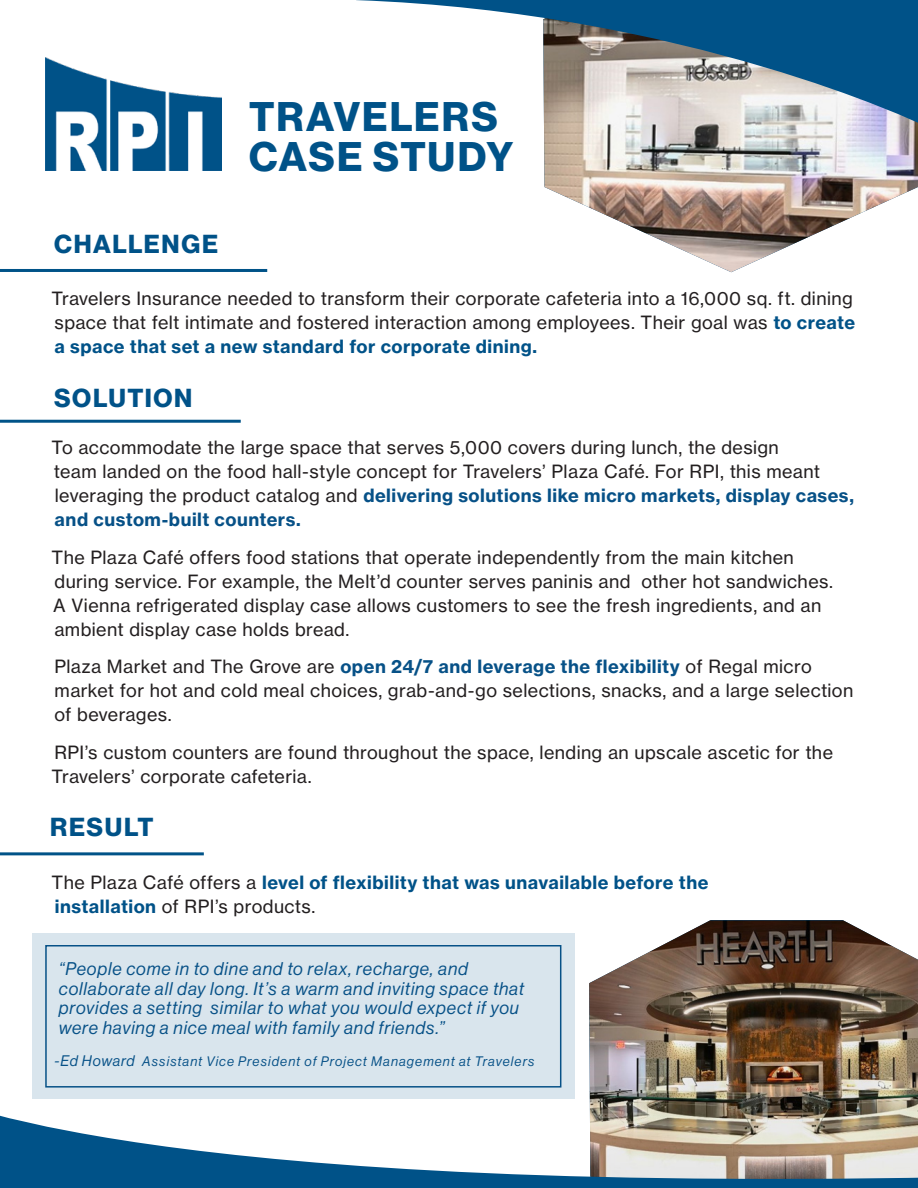
<style>
.page{position:relative;width:918px;height:1188px;background:#fff}
.page>*{position:absolute;margin:0;border:0;box-sizing:border-box;transform-origin:0 0}
.Paragraph_Style_2{font:40.5px/40.5px "N Haas Grotesk DS Pro 75 Bd";letter-spacing:.04em;color:#005288}
.Headers{font:25.5px "N Haas Grotesk DS Pro 75 Bd";letter-spacing:.06em;color:#005288}
.Paragraph_Style_3{font:18px/24px "N Haas Grotesk TX Pro 55 Rg";letter-spacing:.02em;color:#231f20}
.Paragraph_Style_1{font:18px/19.5px "N Haas Grotesk DS Pro 56 It";letter-spacing:.045em;color:#075187}
.Paragraph_Style_3-2{font:18px/24px "N Haas Grotesk TX Pro 75 Bd";letter-spacing:.03em;color:#005288}
.Paragraph_Style_1-2{font:13.5px "N Haas Grotesk DS Pro 56 It";letter-spacing:.08em;color:#075187}
.s1{font-family:"N Haas Grotesk TX Pro 75 Bd";color:#005288}
.s2{font-family:"N Haas Grotesk TX Pro 75 Bd";color:#075187}
.s3{font-family:"N Haas Grotesk TX Pro 55 Rg";color:#231f20}
.s4{font-size:15px}
</style>
<div class="page">
<img style="left:45px;top:58px;width:177px;height:113px">
<img style="left:544px;top:124px;width:374px;height:148px">
<img style="left:589px;top:920px;width:329px;height:171px">
<hr style="left:0;top:269px;width:267px;height:3px;background:#005388">
<hr style="left:0;top:420px;width:241px;height:3px;background:#005388">
<hr style="left:0;top:852px;width:204px;height:3px;background:#005388">
<svg style="left:356px;top:0;width:562px;height:124px"></svg>
<svg style="left:0;top:1091px;width:918px;height:97px"></svg>
<div style="left:32px;top:933px;width:543px;height:165px;background:#d9e5ed"></div>
<div style="left:45px;top:945px;width:516px;height:143px;border:2px solid #075187"></div>
<p class="Headers" style="left:54px;top:229px;width:165px">CHALLENGE</p>
<p class="Paragraph_Style_2" style="left:249px;top:97px;width:265px">TRAVELERS<br>CASE STUDY</p>
<p class="Paragraph_Style_3" style="left:52px;top:286px;width:805px">Travelers Insurance needed to transform their corporate cafeteria into a 16,000 sq. ft. dining space that felt intimate and fostered interaction among employees. Their goal was <span class="s1">to create a space that set a new standard for corporate dining.</span></p>
<p class="Headers" style="left:54px;top:383px;width:140px">SOLUTION</p>
<p class="Paragraph_Style_3" style="left:52px;top:436px;width:804px">To accommodate the large space that serves 5,000 covers during lunch, the design<br>team landed on the food hall-style concept for Travelers’ Plaza Café. For RPI, this meant leveraging the product catalog and <span class="s2">delivering solutions like micro markets, display cases, and custom-built counters.</span></p>
<p class="Paragraph_Style_3" style="left:52px;top:545px;width:783px">The Plaza Café offers food stations that operate independently from the main kitchen during service. For example, the Melt’d counter serves paninis and other hot sandwiches.<br>A Vienna refrigerated display case allows customers to see the fresh ingredients, and an ambient display case holds bread.</p>
<p class="Paragraph_Style_3" style="left:54px;top:655px;width:800px">Plaza Market and The Grove are <span class="s2">open 24/7 and leverage the flexibility</span> of Regal micro market for hot and cold meal choices, grab-and-go selections, snacks, and a large selection of beverages.</p>
<p class="Paragraph_Style_3" style="left:52px;top:740px;width:783px">RPI’s custom counters are found throughout the space, lending an upscale ascetic for the<br>Travelers’ corporate cafeteria.</p>
<p class="Headers" style="left:50px;top:812px;width:105px">RESULT</p>
<p class="Paragraph_Style_3-2" style="left:52px;top:870px;width:658px"><span class="s3">The Plaza Café offers a</span> level of flexibility that was unavailable before the installation <span class="s3">of RPI’s products.</span></p>
<p class="Paragraph_Style_1" style="left:59px;top:959px;width:467px">“People come in to dine and to relax, recharge, and collaborate all day long. It’s a warm and inviting space that provides a setting similar to what you would expect if you were having a nice meal with family and friends.”</p>
<p class="Paragraph_Style_1-2" style="left:54px;top:1053px;width:482px"><span class="s4">-Ed Howard</span> Assistant Vice President of Project Management at Travelers</p>
</div>
